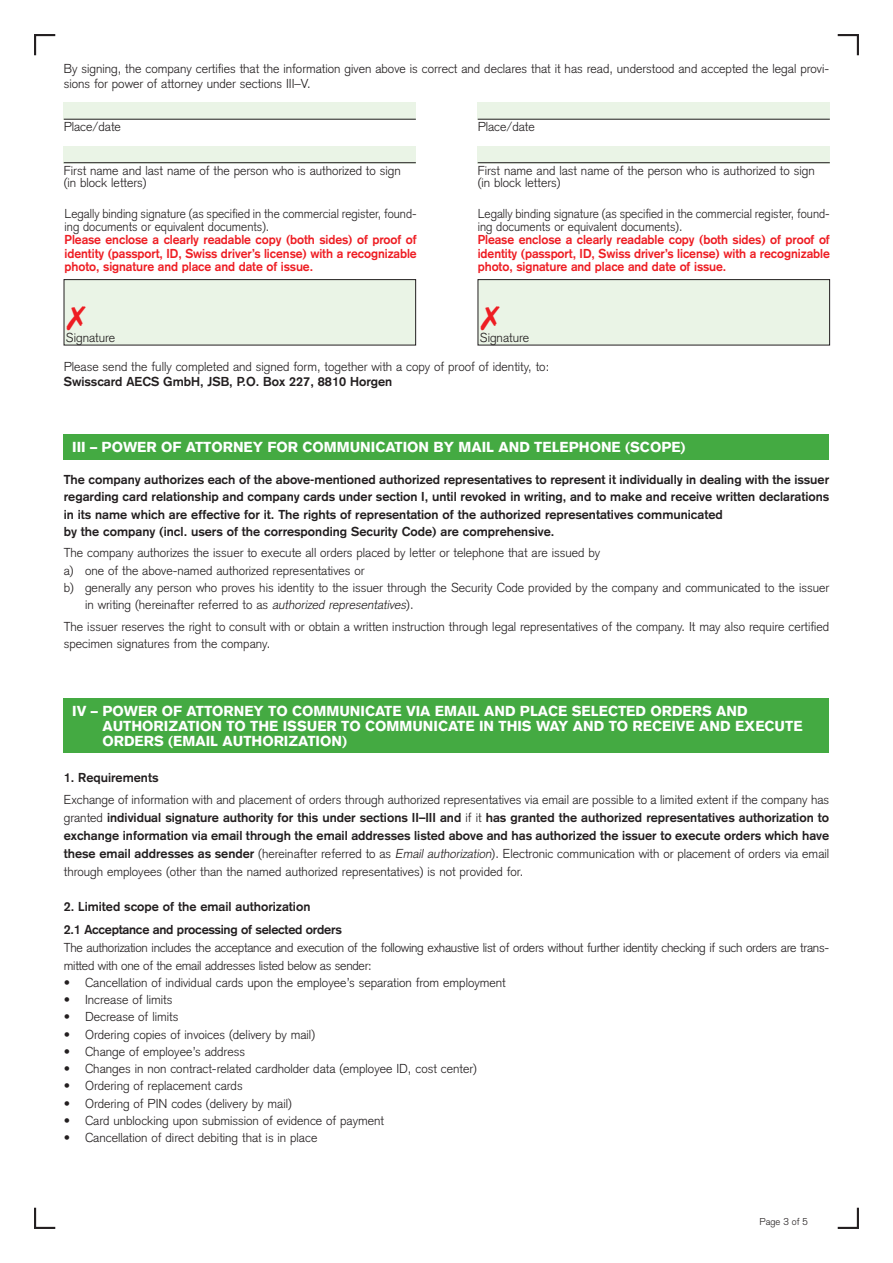
<style>
.page{position:relative;width:893px;height:1263px;background:#fff}
.page>*{position:absolute;margin:0;border:0;box-sizing:border-box;transform-origin:0 0}
.t1{font:900 14.25px/15px "Akzidenz Grotesk";color:#fff}
.t2{font:300 12.75px/18px "Akzidenz Grotesk";color:#231f20}
.t3{font:700 12.75px/17.2px "Akzidenz Grotesk";color:#231f20}
.t4{font:700 12.75px/13.5px "Akzidenz Grotesk";letter-spacing:-.005em;color:#ee1d23;text-align:justify;scale:.96 1}
.t5{font:300 12.75px/12.9px "Akzidenz Grotesk";color:#231f20;scale:.96 1}
.t6{font:300 12.75px/18px "Akzidenz Grotesk";letter-spacing:-.02em;color:#231f20}
.t7{font:700 12.75px/22.2px "Akzidenz Grotesk";letter-spacing:-.02em;color:#231f20}
.t8{font:300 9.75px "Akzidenz Grotesk";color:#231f20}
.s1{font-style:italic}
.s2{font-weight:700}
</style>
<div class="page">
<svg style="left:34px;top:34px;width:22px;height:22px"></svg>
<svg style="left:837px;top:1207px;width:22px;height:22px"></svg>
<svg style="left:34px;top:1207px;width:22px;height:22px"></svg>
<svg style="left:837px;top:34px;width:22px;height:22px"></svg>
<div style="left:64px;top:434px;width:765px;height:25px;background:#44aa42"></div>
<div style="left:64px;top:698px;width:765px;height:55px;background:#44aa42"></div>
<div style="left:64px;top:102px;width:352px;height:17px;background:#eaf4e6"></div>
<div style="left:64px;top:146px;width:352px;height:17px;background:#eaf4e6"></div>
<hr style="left:64px;top:119px;width:352px;height:1px;background:#231f20">
<hr style="left:64px;top:162px;width:352px;height:1px;background:#231f20">
<div style="left:64px;top:280px;width:352px;height:65px;background:#eaf4e6"></div>
<div style="left:64px;top:279px;width:352px;height:66px;border:1px solid #231f20"></div>
<div style="left:478px;top:102px;width:352px;height:17px;background:#eaf4e6"></div>
<div style="left:478px;top:146px;width:352px;height:17px;background:#eaf4e6"></div>
<hr style="left:478px;top:119px;width:352px;height:1px;background:#231f20">
<hr style="left:478px;top:162px;width:352px;height:1px;background:#231f20">
<div style="left:478px;top:280px;width:352px;height:65px;background:#eaf4e6"></div>
<div style="left:478px;top:279px;width:352px;height:66px;border:1px solid #231f20"></div>
<p class="t2" style="left:64px;top:62px;width:767px;line-height:15px">By signing, the company certifies that the information given above is correct and declares that it has read, understood and accepted the legal provi&shy;sions for power of attorney under sections III–V.</p>
<p class="t2" style="left:64px;top:118px;width:59px">Place/date</p>
<p class="t2" style="left:64px;top:165px;width:339px;line-height:12px">First name and last name of the person who is authorized to sign (in block letters)</p>
<p class="t5" style="left:65px;top:207px;width:368px">Legally binding signature (as specified in the commercial register, found&shy;ing documents or equivalent documents).</p>
<p class="t4" style="left:65px;top:233px;width:368px">Please enclose a clearly readable copy (both sides) of proof of identity (passport, ID, Swiss driver’s license) with a recognizable photo, signature and place and date of issue.</p>
<p class="t2" style="left:66px;top:328px;width:51px">Signature</p>
<p class="t2" style="left:478px;top:118px;width:59px">Place/date</p>
<p class="t2" style="left:478px;top:165px;width:339px;line-height:12px">First name and last name of the person who is authorized to sign (in block letters)</p>
<p class="t5" style="left:478px;top:207px;width:368px">Legally binding signature (as specified in the commercial register, found&shy;ing documents or equivalent documents).</p>
<p class="t4" style="left:478px;top:233px;width:368px">Please enclose a clearly readable copy (both sides) of proof of identity (passport, ID, Swiss driver’s license) with a recognizable photo, signature and place and date of issue.</p>
<p class="t2" style="left:480px;top:328px;width:51px">Signature</p>
<p class="t2" style="left:64px;top:357px;width:487px">Please send the fully completed and signed form, together with a copy of proof of identity, to:</p>
<p class="t3" style="left:64px;top:372px;width:330px">Swisscard AECS GmbH, JSB, P.O. Box 227, 8810 Horgen</p>
<p class="t1" style="left:72px;top:439px;width:615px">III – POWER OF ATTORNEY FOR COMMUNICATION BY MAIL AND TELEPHONE (SCOPE)</p>
<p class="t3" style="left:64px;top:471px;width:767px">The company authorizes each of the above-mentioned authorized representatives to represent it individually in dealing with the issuer regarding card relationship and company cards under section I, until revoked in writing, and to make and receive written declarations in its name which are effective for it. The rights of representation of the authorized representatives communicated<br>by the company (incl. users of the corresponding Security Code) are comprehensive.</p>
<p class="t2" style="left:64px;top:544px;width:538px">The company authorizes the issuer to execute all orders placed by letter or telephone that are issued by</p>
<p class="t2" style="left:64px;top:561px;width:302px">a) one of the above-named authorized representatives or</p>
<p class="t2" style="left:64px;top:578px;width:767px">b) generally any person who proves his identity to the issuer through the Security Code provided by the company and communicated to the issuer</p>
<p class="t2" style="left:85px;top:596px;width:330px">in writing (hereinafter referred to as <span class="s1">authorized representatives</span>).</p>
<p class="t2" style="left:64px;top:617px;width:767px;line-height:17.2px">The issuer reserves the right to consult with or obtain a written instruction through legal representatives of the company. It may also require certified specimen signatures from the company.</p>
<p class="t1" style="left:102px;top:704px;width:702px;text-indent:-30px">IV – POWER OF ATTORNEY TO COMMUNICATE VIA EMAIL AND PLACE SELECTED ORDERS AND<br>AUTHORIZATION TO THE ISSUER TO COMMUNICATE IN THIS WAY AND TO RECEIVE AND EXECUTE<br>ORDERS (EMAIL AUTHORIZATION)</p>
<p class="t3" style="left:64px;top:769px;width:96px">1. Requirements</p>
<p class="t2" style="left:64px;top:791px;width:767px;text-align:justify">Exchange of information with and placement of orders through authorized representatives via email are possible to a limited extent if the company has granted <span class="s2">individual signature authority for this under sections II–III and</span> if it <span class="s2">has granted the authorized representatives authorization to exchange information via email through the email addresses listed above and has authorized the issuer to execute orders which have these email addresses as sender</span> (hereinafter referred to as <span class="s1">Email authorization</span>). Electronic communication with or placement of orders via email through employees (other than the named authorized representatives) is not provided for.</p>
<p class="t7" style="left:64px;top:895px;width:279px">2. Limited scope of the email authorization<br>2.1 Acceptance and processing of selected orders</p>
<p class="t6" style="left:64px;top:938px;width:767px">The authorization includes the acceptance and execution of the following exhaustive list of orders without further identity checking if such orders are trans&shy;mitted with one of the email addresses listed below as sender:</p>
<p class="t2" style="left:64px;top:973px;width:444px">• Cancellation of individual cards upon the employee’s separation from employment</p>
<p class="t2" style="left:64px;top:991px;width:110px">• Increase of limits</p>
<p class="t2" style="left:64px;top:1008px;width:116px">• Decrease of limits</p>
<p class="t2" style="left:64px;top:1025px;width:253px">• Ordering copies of invoices (delivery by mail)</p>
<p class="t2" style="left:64px;top:1042px;width:183px">• Change of employee’s address</p>
<p class="t2" style="left:64px;top:1060px;width:415px">• Changes in non contract-related cardholder data (employee ID, cost center)</p>
<p class="t2" style="left:64px;top:1077px;width:180px">• Ordering of replacement cards</p>
<p class="t2" style="left:64px;top:1094px;width:230px">• Ordering of PIN codes (delivery by mail)</p>
<p class="t2" style="left:64px;top:1111px;width:322px">• Card unblocking upon submission of evidence of payment</p>
<p class="t2" style="left:64px;top:1129px;width:255px">• Cancellation of direct debiting that is in place</p>
<p class="t8" style="left:760px;top:1215px;width:50px">Page 3 of 5</p>
</div>
